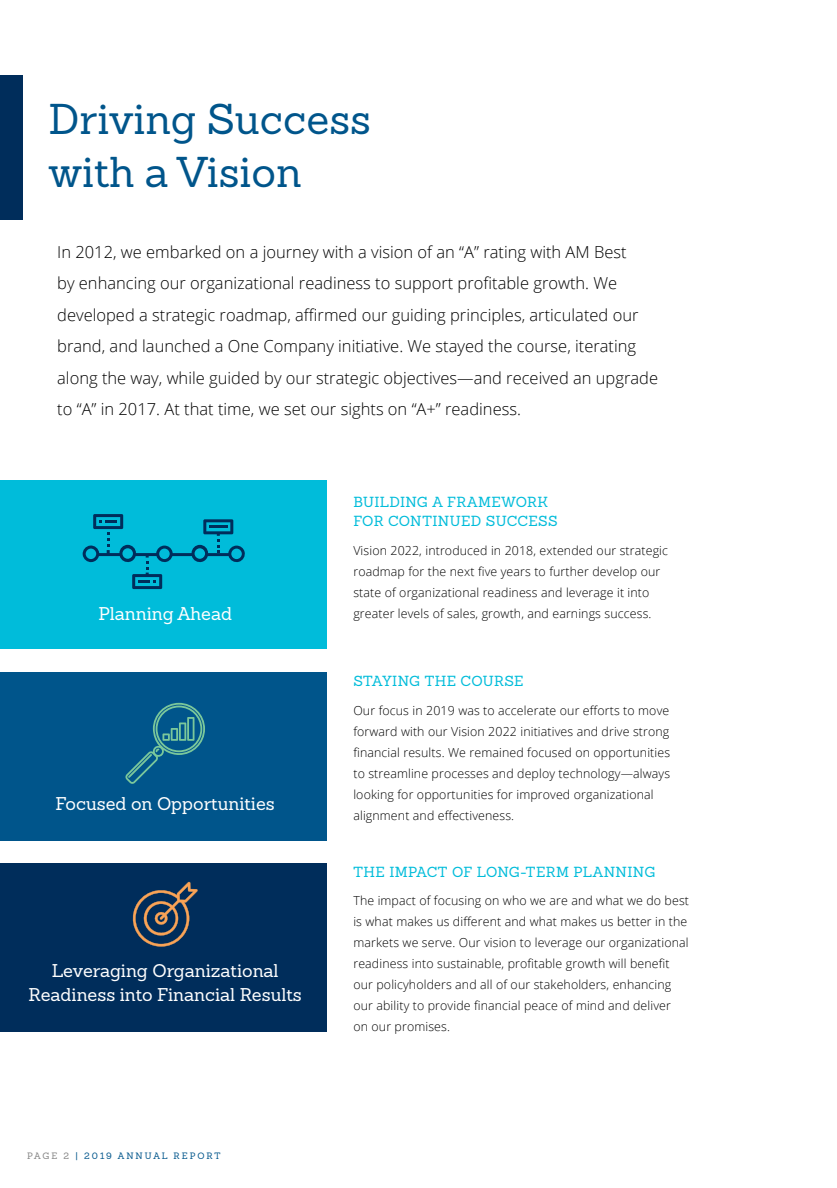
<style>
.page{position:relative;width:837px;height:1188px;background:#fff}
.page>*{position:absolute;margin:0;border:0;box-sizing:border-box;transform-origin:0 0}
.t1{font:42px/52.5px "Sanchez";color:#00558b}
.t2{font:18px/24px "Sanchez";color:#fff;text-align:center}
.t3{font:300 16.5px/31.5px "Open Sans";color:#000}
.t4{font:14.25px/19.5px "Sanchez";letter-spacing:.025em;color:#00bcda}
.t5{font:300 12.3px/21px "Open Sans";letter-spacing:.01em;color:#000}
.t6{font:9px "Sanchez";letter-spacing:.22em;color:#00558b}
.s1{color:#848484}
</style>
<div class="page">
<div style="left:0;top:481px;width:326px;height:168px;background:#00bcda"></div>
<div style="left:0;top:673px;width:326px;height:168px;background:#00558b"></div>
<div style="left:0;top:863px;width:326px;height:169px;background:#002d5b"></div>
<svg style="left:125px;top:703px;width:80px;height:81px"></svg>
<svg style="left:132px;top:882px;width:66px;height:65px"></svg>
<svg style="left:82px;top:514px;width:163px;height:75px"></svg>
<div style="left:0;top:75px;width:23px;height:144px;background:#002d5b"></div>
<h2 class="t1" style="left:49px;top:93px;width:324px">Driving Success with a Vision</h2>
<p class="t3" style="left:57px;top:235px;width:602px">In 2012, we embarked on a journey with a vision of an “A” rating with AM Best<br>by enhancing our organizational readiness to support profitable growth. We developed a strategic roadmap, affirmed our guiding principles, articulated our brand, and launched a One Company initiative. We stayed the course, iterating along the way, while guided by our strategic objectives—and received an upgrade to “A” in 2017. At that time, we set our sights on “A+” readiness.</p>
<p class="t2" style="left:99px;top:601px;width:135px">Planning Ahead</p>
<p class="t2" style="left:56px;top:792px;width:221px">Focused on Opportunities</p>
<p class="t2" style="left:29px;top:958px;width:275px">Leveraging Organizational<br>Readiness into Financial Results</p>
<p class="t6" style="left:27px;top:1150px;width:195px"><span class="s1">PAGE 2</span> | 2019 ANNUAL REPORT</p>
<h3 class="t4" style="left:353px;top:492px;width:206px">BUILDING A FRAMEWORK<br>FOR CONTINUED SUCCESS</h3>
<p class="t5" style="left:353px;top:540px;width:316px">Vision 2022, introduced in 2018, extended our strategic roadmap for the next five years to further develop our state of organizational readiness and leverage it into greater levels of sales, growth, and earnings success.</p>
<h3 class="t4" style="left:353px;top:672px;width:172px">STAYING THE COURSE</h3>
<p class="t5" style="left:353px;top:700px;width:318px">Our focus in 2019 was to accelerate our efforts to move forward with our Vision 2022 initiatives and drive strong financial results. We remained focused on opportunities to streamline processes and deploy technology—always looking for opportunities for improved organizational alignment and effectiveness.</p>
<h3 class="t4" style="left:353px;top:862px;width:303px">THE IMPACT OF LONG-TERM PLANNING</h3>
<p class="t5" style="left:353px;top:890px;width:337px">The impact of focusing on who we are and what we do best is what makes us different and what makes us better in the markets we serve. Our vision to leverage our organizational readiness into sustainable, profitable growth will benefit our policyholders and all of our stakeholders, enhancing our ability to provide financial peace of mind and deliver<br>on our promises.</p>
</div>
